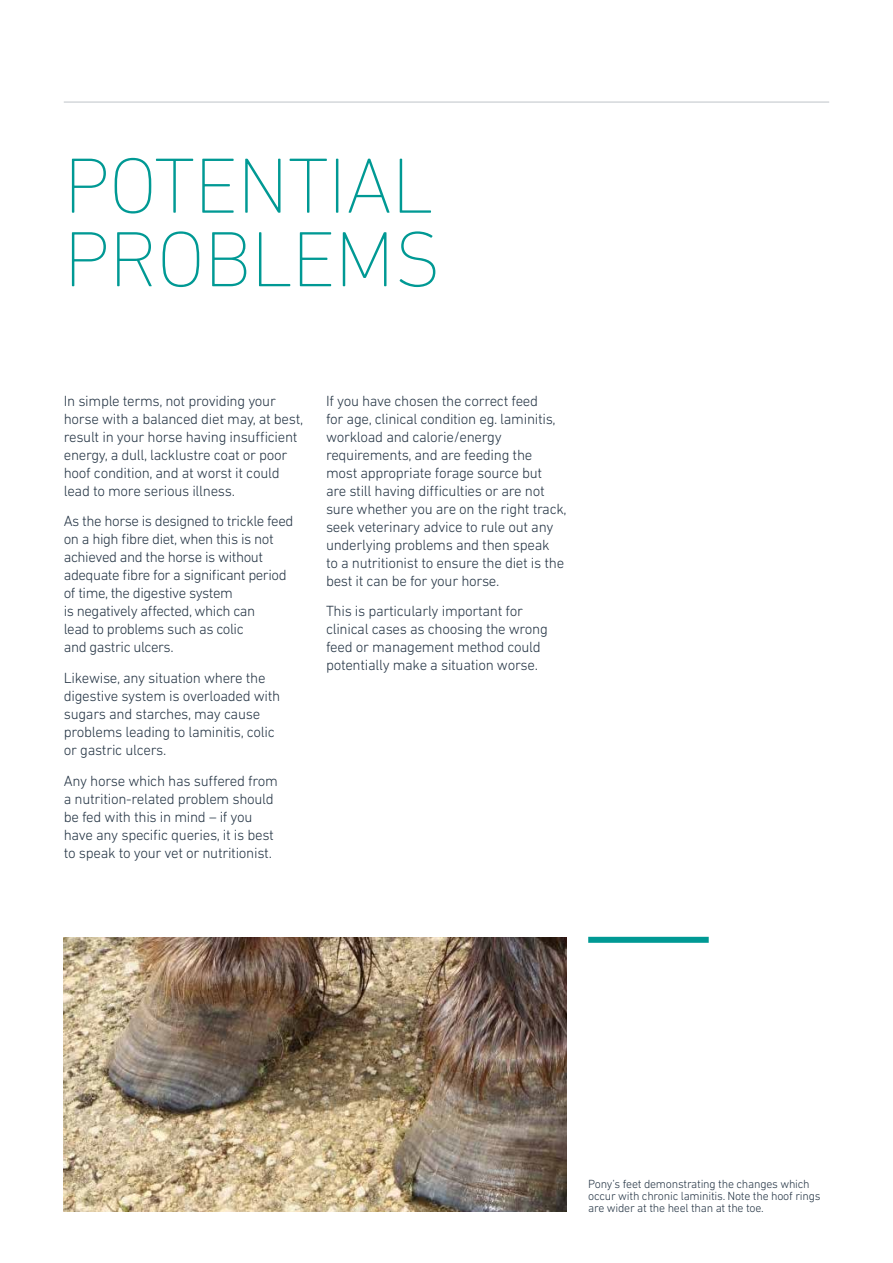
<style>
.page{position:relative;width:893px;height:1263px;background:#fff}
.page>*{position:absolute;margin:0;border:0;box-sizing:border-box;transform-origin:0 0}
.t1{font:200 79.5px/73.5px "DIN Next LT Pro";letter-spacing:-.01em;color:#009994}
.t2{font:300 15px/18px "DIN Next LT Pro";letter-spacing:-.02em;color:#243444}
.t3{font:300 12px/12px "DIN Next LT Pro";letter-spacing:-.02em;color:#243444}
</style>
<div class="page">
<hr style="left:64px;top:102px;width:765px;height:1px;background:#bec3c8">
<div style="left:588px;top:937px;width:121px;height:6px;background:#009994"></div>
<img style="left:64px;top:937px;width:503px;height:274px">
<h1 class="t1" style="left:64px;top:148px;width:379px">POTENTIAL<br>PROBLEMS</h1>
<p class="t2" style="left:64px;top:391px;width:241px">In simple terms, not providing your horse with a balanced diet may, at best, result in your horse having insufficient energy, a dull, lacklustre coat or poor hoof condition, and at worst it could lead to more serious illness.</p>
<p class="t2" style="left:64px;top:512px;width:231px">As the horse is designed to trickle feed on a high fibre diet, when this is not achieved and the horse is without adequate fibre for a significant period of time, the digestive system<br>is negatively affected, which can<br>lead to problems such as colic<br>and gastric ulcers.</p>
<p class="t2" style="left:64px;top:669px;width:218px">Likewise, any situation where the digestive system is overloaded with sugars and starches, may cause problems leading to laminitis, colic or gastric ulcers.</p>
<p class="t2" style="left:64px;top:772px;width:216px">Any horse which has suffered from a nutrition-related problem should be fed with this in mind – if you have any specific queries, it is best to speak to your vet or nutritionist.</p>
<p class="t2" style="left:326px;top:391px;width:242px">If you have chosen the correct feed<br>for age, clinical condition eg. laminitis, workload and calorie/energy requirements, and are feeding the most appropriate forage source but<br>are still having difficulties or are not sure whether you are on the right track, seek veterinary advice to rule out any underlying problems and then speak<br>to a nutritionist to ensure the diet is the best it can be for your horse.</p>
<p class="t2" style="left:326px;top:602px;width:223px">This is particularly important for clinical cases as choosing the wrong feed or management method could potentially make a situation worse.</p>
<p class="t3" style="left:588px;top:1178px;width:234px">Pony’s feet demonstrating the changes which occur with chronic laminitis. Note the hoof rings are wider at the heel than at the toe.</p>
</div>
